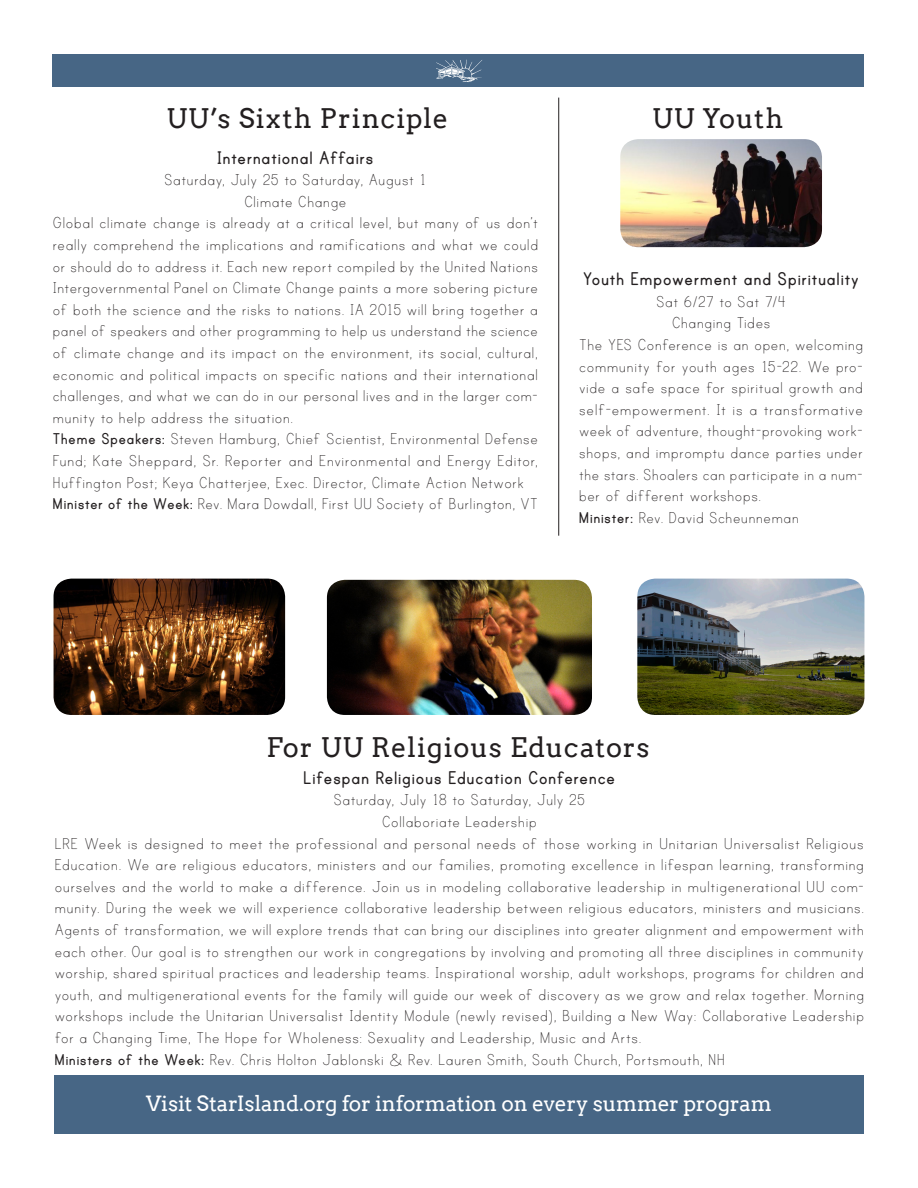
<style>
.page{position:relative;width:918px;height:1188px;background:#fff}
.page>*{position:absolute;margin:0;border:0;box-sizing:border-box;transform-origin:0 0}
.Family_Youth{font:27px "Arvo";letter-spacing:.035em;color:#231f20}
.Conference_Name{font:700 21px "Print";letter-spacing:.005em;color:#231f20}
.Conference_Name-2{font:21px "Arvo";letter-spacing:-.015em;color:#fff}
.Theme{font:18px/21.6px "Print Clearly";color:#231f20;text-align:justify}
.Dates{font:18px "Print Clearly";color:#231f20}
.s1{font-family:"Print";font-weight:700}
</style>
<div class="page">
<div style="left:54px;top:1076px;width:810px;height:58px;background:#476685"></div>
<img style="left:620px;top:139px;width:202px;height:108px">
<img style="left:327px;top:580px;width:265px;height:135px">
<img style="left:54px;top:579px;width:231px;height:136px">
<img style="left:637px;top:579px;width:227px;height:136px">
<div style="left:52px;top:54px;width:812px;height:32px;background:#476685"></div>
<img style="left:436px;top:59px;width:46px;height:23px">
<hr style="left:558px;top:98px;width:1px;height:438px;background:#231f20">
<p class="Family_Youth" style="left:166px;top:102px;width:283px">UU’s Sixth Principle</p>
<p class="Conference_Name" style="left:217px;top:148px;width:159px">International Affairs</p>
<p class="Dates" style="left:164px;top:171px;width:264px">Saturday, July 25 to Saturday, August 1</p>
<p class="Dates" style="left:244px;top:192px;width:104px">Climate Change</p>
<p class="Theme" style="left:52px;top:212px;width:487px">Global climate change is already at a critical level, but many of us don’t really comprehend the implications and ramifications and what we could or should do to address it. Each new report compiled by the United Nations Intergovernmental Panel on Climate Change paints a more sobering picture of both the science and the risks to nations. IA 2015 will bring together a panel of speakers and other programming to help us understand the science of climate change and its impact on the environment, its social, cultural, economic and political impacts on specific nations and their international challenges, and what we can do in our personal lives and in the larger com&shy;munity to help address the situation.</p>
<p class="Theme" style="left:52px;top:428px;width:487px"><span class="s1">Theme Speakers:</span> Steven Hamburg, Chief Scientist, Environmental Defense Fund; Kate Sheppard, Sr. Reporter and Environmental and Energy Editor, Huffington Post; Keya Chatterjee, Exec. Director, Climate Action Network</p>
<p class="Theme" style="left:52px;top:493px;width:487px"><span class="s1">Minister of the Week:</span> Rev. Mara Dowdall, First UU Society of Burlington, VT</p>
<p class="Family_Youth" style="left:652px;top:102px;width:133px">UU Youth</p>
<p class="Conference_Name" style="left:583px;top:269px;width:278px">Youth Empowerment and Spirituality</p>
<p class="Dates" style="left:656px;top:293px;width:132px">Sat 6/27 to Sat 7/4</p>
<p class="Theme" style="left:672px;top:312px;width:100px">Changing Tides</p>
<p class="Theme" style="left:579px;top:334px;width:286px">The YES Conference is an open, welcoming community for youth ages 15-22. We pro&shy;vide a safe space for spiritual growth and self-empowerment. It is a transformative week of adventure, thought-provoking work&shy;shops, and impromptu dance parties under the stars. Shoalers can participate in a num&shy;ber of different workshops.</p>
<p class="Theme" style="left:579px;top:507px;width:222px"><span class="s1">Minister:</span> Rev. David Scheunneman</p>
<p class="Family_Youth" style="left:266px;top:731px;width:385px">For UU Religious Educators</p>
<p class="Conference_Name" style="left:303px;top:768px;width:314px">Lifespan Religious Education Conference</p>
<p class="Dates" style="left:333px;top:791px;width:254px">Saturday, July 18 to Saturday, July 25</p>
<p class="Theme" style="left:382px;top:811px;width:157px">Collaboriate Leadership</p>
<p class="Theme" style="left:54px;top:832px;width:811px">LRE Week is designed to meet the professional and personal needs of those working in Unitarian Universalist Religious Education. We are religious educators, ministers and our families, promoting excellence in lifespan learning, transforming ourselves and the world to make a difference. Join us in modeling collaborative leadership in multigenerational UU com&shy;munity. During the week we will experience collaborative leadership between religious educators, ministers and musicians.<br>Agents of transformation, we will explore trends that can bring our disciplines into greater alignment and empowerment with each other. Our goal is to strengthen our work in congregations by involving and promoting all three disciplines in community worship, shared spiritual practices and leadership teams. Inspirational worship, adult workshops, programs for children and youth, and multigenerational events for the family will guide our week of discovery as we grow and relax together. Morning workshops include the Unitarian Universalist Identity Module (newly revised), Building a New Way: Collaborative Leadership for a Changing Time, The Hope for Wholeness: Sexuality and Leadership, Music and Arts.</p>
<p class="Theme" style="left:54px;top:1048px;width:672px"><span class="s1">Ministers of the Week:</span> Rev. Chris Holton Jablonski &amp; Rev. Lauren Smith, South Church, Portsmouth, NH</p>
<p class="Conference_Name-2" style="left:146px;top:1091px;width:627px">Visit StarIsland.org for information on every summer program</p>
</div>
